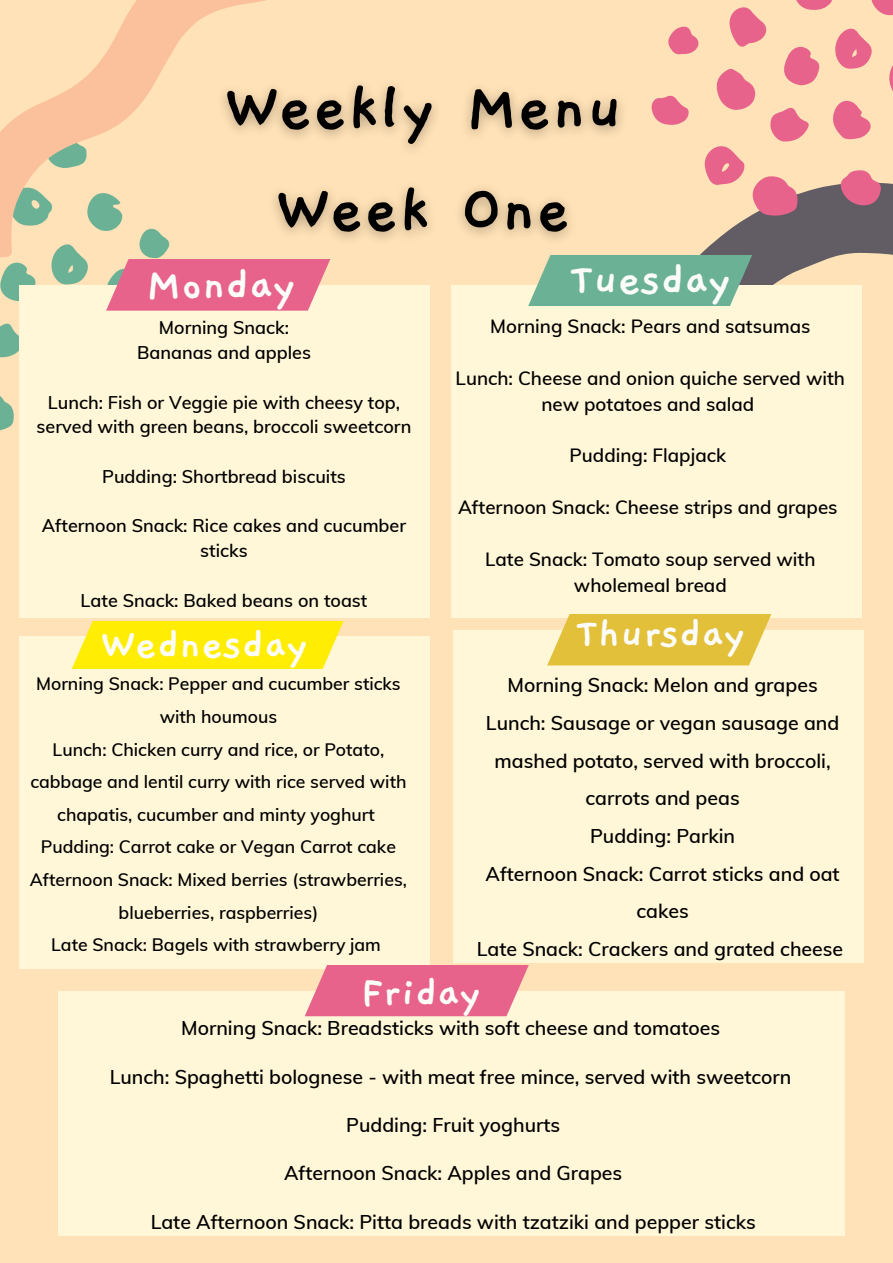
<style>
.page{position:relative;width:893px;height:1263px;background:#ffe2b7}
.page>*{position:absolute;margin:0;border:0;box-sizing:border-box;transform-origin:0 0}
.t1{font:700 49.5px "Gaegu";color:#fcfdfa}
.t2{font:700 46.5px "Gaegu";color:#fcfdfa}
.t3{font:600 19.5px/37.7px "Muli";color:#000;text-align:center}
.t4{font:600 18.75px/25.9px "Muli";color:#000;text-align:center}
.t5{font:600 18px/24.8px "Muli";color:#000;text-align:center}
.t6{font:600 17.62px/32.6px "Muli";color:#000;text-align:center}
</style>
<div class="page">
<svg style="left:0;top:0;width:266px;height:186px"></svg>
<div style="left:19px;top:285px;width:410px;height:332px;background:#fff7d7"></div>
<div style="left:58px;top:991px;width:787px;height:245px;background:#fff7d7"></div>
<div style="left:451px;top:285px;width:411px;height:332px;background:#fff7d7"></div>
<div style="left:453px;top:630px;width:411px;height:332px;background:#fff7d7"></div>
<img style="left:206px;top:57px;width:322px;height:183px">
<svg style="left:0;top:186px;width:342px;height:245px"></svg>
<svg style="left:528px;top:0;width:365px;height:306px"></svg>
<div style="left:19px;top:636px;width:410px;height:332px;background:#fff7d7"></div>
<svg style="left:72px;top:621px;width:272px;height:48px;background:#ffed13"></svg>
<svg style="left:547px;top:615px;width:236px;height:50px;background:#e6c74f"></svg>
<svg style="left:305px;top:965px;width:224px;height:51px;background:#e97092"></svg>
<p class="t1" style="left:146px;top:260px;width:151px">Monday</p>
<p class="t1" style="left:569px;top:256px;width:163px">Tuesday</p>
<p class="t5" style="left:159px;top:315px;width:132px">Morning Snack:</p>
<p class="t5" style="left:137px;top:340px;width:175px">Bananas and apples</p>
<p class="t5" style="left:37px;top:389px;width:376px">Lunch: Fish or Veggie pie with cheesy top, served with green beans, broccoli sweetcorn</p>
<p class="t5" style="left:102px;top:464px;width:245px">Pudding: Shortbread biscuits</p>
<p class="t5" style="left:42px;top:513px;width:366px">Afternoon Snack: Rice cakes and cucumber sticks</p>
<p class="t5" style="left:81px;top:587px;width:288px">Late Snack: Baked beans on toast</p>
<p class="t4" style="left:490px;top:313px;width:322px">Morning Snack: Pears and satsumas</p>
<p class="t4" style="left:455px;top:365px;width:391px">Lunch: Cheese and onion quiche served with new potatoes and salad</p>
<p class="t4" style="left:569px;top:442px;width:158px">Pudding: Flapjack</p>
<p class="t4" style="left:458px;top:494px;width:381px">Afternoon Snack: Cheese strips and grapes</p>
<p class="t4" style="left:485px;top:546px;width:332px">Late Snack: Tomato soup served with wholemeal bread</p>
<p class="t2" style="left:100px;top:622px;width:209px">Wednesday</p>
<p class="t2" style="left:575px;top:611px;width:172px">Thursday</p>
<p class="t6" style="left:36px;top:667px;width:366px">Morning Snack: Pepper and cucumber sticks with houmous</p>
<p class="t6" style="left:30px;top:732px;width:378px">Lunch: Chicken curry and rice, or Potato, cabbage and lentil curry with rice served with chapatis, cucumber and minty yoghurt</p>
<p class="t6" style="left:41px;top:830px;width:356px">Pudding: Carrot cake or Vegan Carrot cake</p>
<p class="t6" style="left:30px;top:863px;width:379px">Afternoon Snack: Mixed berries (strawberries, blueberries, raspberries)</p>
<p class="t6" style="left:51px;top:928px;width:331px">Late Snack: Bagels with strawberry jam</p>
<p class="t3" style="left:507px;top:666px;width:312px">Morning Snack: Melon and grapes</p>
<p class="t3" style="left:486px;top:703px;width:355px">Lunch: Sausage or vegan sausage and mashed potato, served with broccoli, carrots and peas</p>
<p class="t3" style="left:590px;top:817px;width:147px">Pudding: Parkin</p>
<p class="t3" style="left:485px;top:854px;width:356px">Afternoon Snack: Carrot sticks and oat cakes</p>
<p class="t3" style="left:477px;top:930px;width:368px">Late Snack: Crackers and grated cheese</p>
<p class="t2" style="left:360px;top:970px;width:123px">Friday</p>
<p class="t3" style="left:181px;top:1009px;width:540px">Morning Snack: Breadsticks with soft cheese and tomatoes</p>
<p class="t3" style="left:110px;top:1057px;width:683px">Lunch: Spaghetti bolognese - with meat free mince, served with sweetcorn</p>
<p class="t3" style="left:346px;top:1106px;width:216px">Pudding: Fruit yoghurts</p>
<p class="t3" style="left:284px;top:1154px;width:340px">Afternoon Snack: Apples and Grapes</p>
<p class="t3" style="left:151px;top:1202px;width:606px">Late Afternoon Snack: Pitta breads with tzatziki and pepper sticks</p>
</div>
